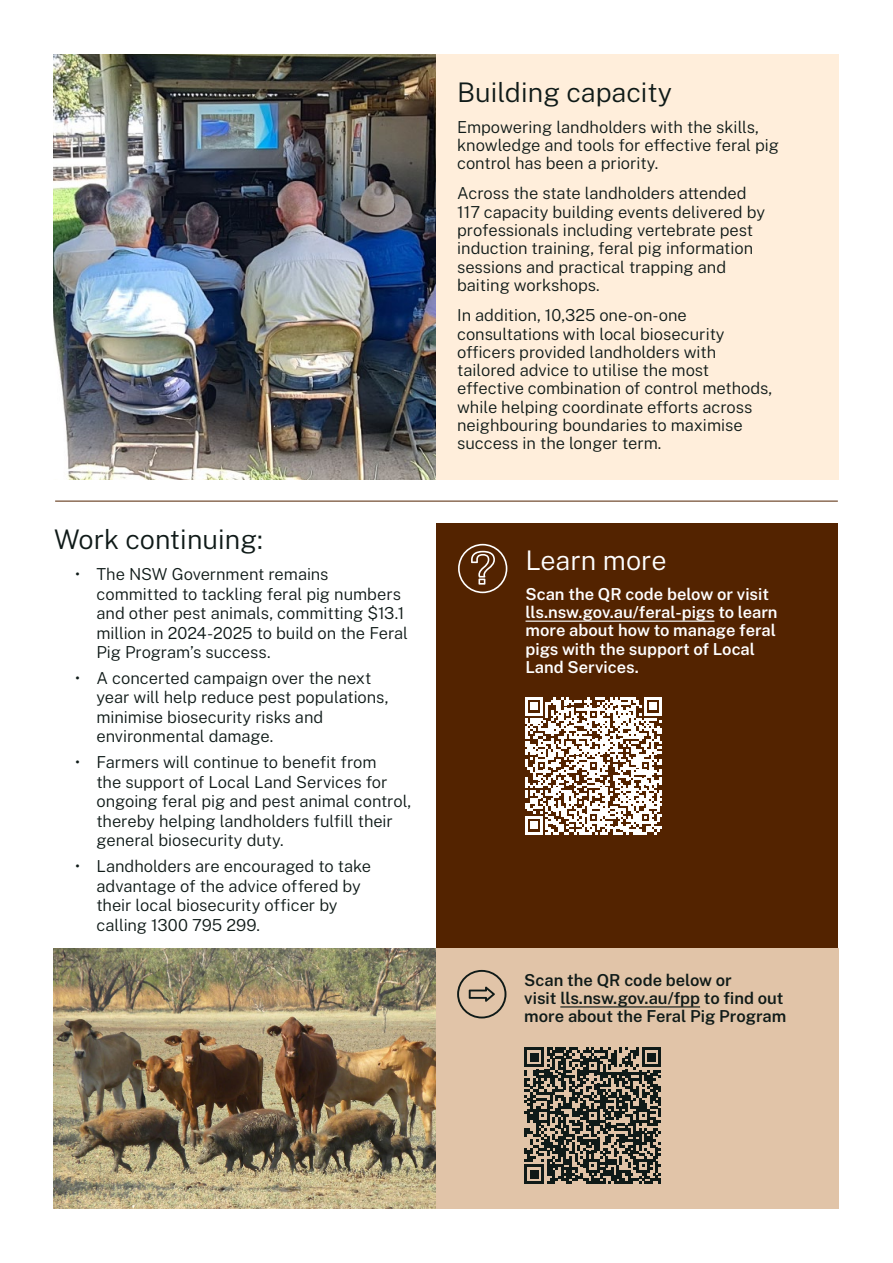
<style>
.page{position:relative;width:893px;height:1263px;background:#fff}
.page>*{position:absolute;margin:0;border:0;box-sizing:border-box;transform-origin:0 0}
.Heading_2{font:300 27px "Public Sans";color:#0f1a18}
.Heading_2-2{font:300 27px "Public Sans";color:#fff}
.Body_text{font:300 16.5px/18.3px "Public Sans";color:#0f1a18}
.Body_text-2{font:600 16.5px/18.3px "Public Sans";color:#fff}
.Body_text-3{font:600 16.5px/18.3px "Public Sans";color:#0f1a18}
</style>
<div class="page">
<div style="left:436px;top:54px;width:403px;height:425px;background:#ffeedb"></div>
<div style="left:436px;top:523px;width:402px;height:425px;background:#532300"></div>
<hr style="left:526px;top:621px;width:188px;height:1px;background:#fff">
<div style="left:436px;top:948px;width:403px;height:261px;background:#e1c4a8"></div>
<hr style="left:560px;top:1006px;width:140px;height:1px;background:#0f1a18">
<svg style="left:525px;top:1047px;width:136px;height:137px"></svg>
<svg style="left:525px;top:697px;width:137px;height:137px"></svg>
<img style="left:54px;top:948px;width:382px;height:261px">
<svg style="left:458px;top:544px;width:49px;height:49px"></svg>
<svg style="left:457px;top:970px;width:49px;height:48px"></svg>
<img style="left:54px;top:54px;width:382px;height:425px">
<hr style="left:55px;top:501px;width:783px;height:1px;background:#532300">
<h2 class="Heading_2" style="left:54px;top:520px;width:210px">Work continuing:</h2>
<p class="Body_text" style="left:97px;top:563px;width:313px;line-height:19.5px;text-indent:-21px">• The NSW Government remains committed to tackling feral pig numbers and other pest animals, committing $13.1 million in 2024-2025 to build on the Feral Pig Program’s success.</p>
<p class="Body_text" style="left:97px;top:667px;width:294px;line-height:19.5px;text-indent:-21px">• A concerted campaign over the next year will help reduce pest populations, minimise biosecurity risks and environmental damage.</p>
<p class="Body_text" style="left:97px;top:752px;width:316px;line-height:19.5px;text-indent:-21px">• Farmers will continue to benefit from<br>the support of Local Land Services for ongoing feral pig and pest animal control, thereby helping landholders fulfill their general biosecurity duty.</p>
<p class="Body_text" style="left:97px;top:856px;width:276px;line-height:19.5px;text-indent:-21px">• Landholders are encouraged to take advantage of the advice offered by their local biosecurity officer by calling 1300 795 299.</p>
<h2 class="Heading_2" style="left:457px;top:74px;width:216px">Building capacity</h2>
<p class="Body_text" style="left:457px;top:117px;width:324px">Empowering landholders with the skills, knowledge and tools for effective feral pig control has been a priority.</p>
<p class="Body_text" style="left:457px;top:184px;width:310px">Across the state landholders attended 117 capacity building events delivered by professionals including vertebrate pest induction training, feral pig information sessions and practical trapping and baiting workshops.</p>
<p class="Body_text" style="left:457px;top:305px;width:317px">In addition, 10,325 one-on-one consultations with local biosecurity officers provided landholders with tailored advice to utilise the most effective combination of control methods, while helping coordinate efforts across neighbouring boundaries to maximise success in the longer term.</p>
<h2 class="Heading_2-2" style="left:526px;top:541px;width:143px">Learn more</h2>
<p class="Body_text-2" style="left:526px;top:584px;width:245px">Scan the QR code below or visit</p>
<p class="Body_text-2" style="left:526px;top:602px;width:254px">lls.nsw.gov.au/feral-pigs to learn more about how to manage feral pigs with the support of Local<br>Land Services.</p>
<p class="Body_text-3" style="left:524px;top:969px;width:264px">Scan the QR code below or<br>visit lls.nsw.gov.au/fpp to find out more about the Feral Pig Program</p>
</div>
